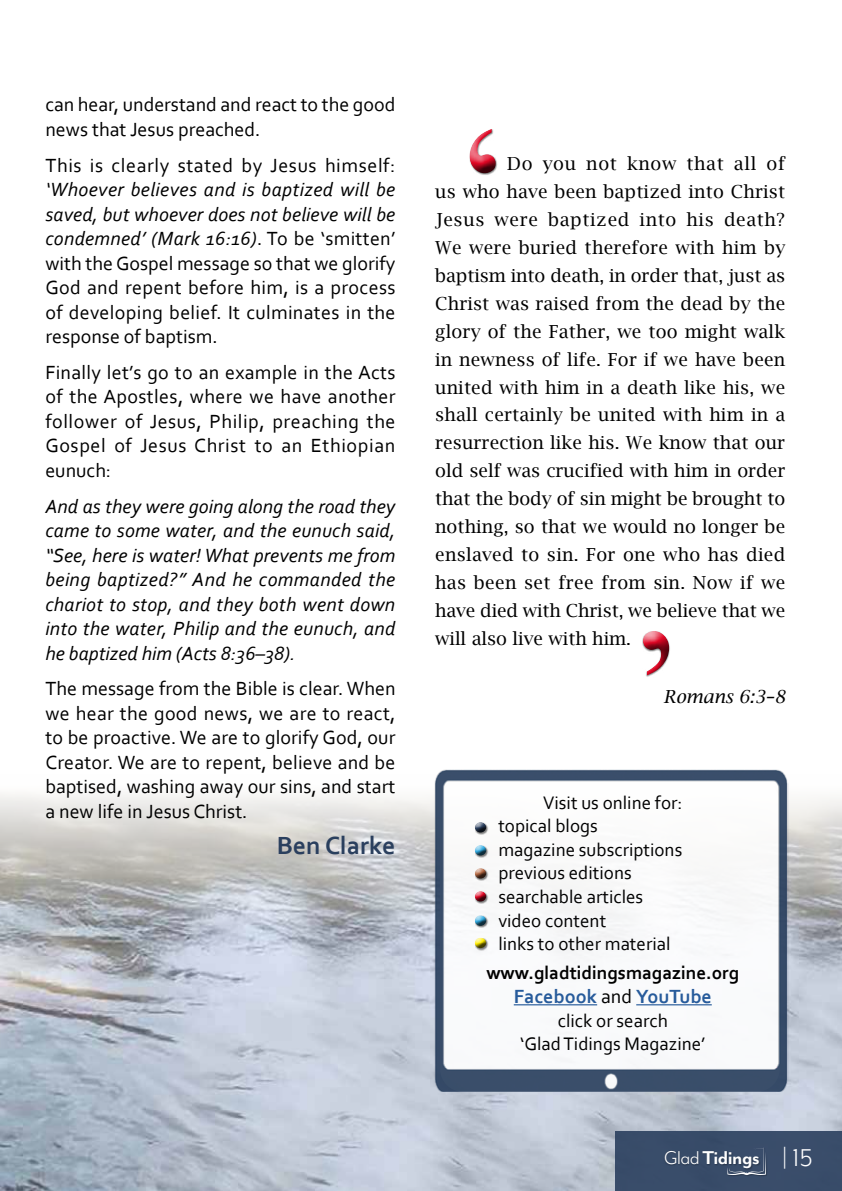
<style>
.page{position:relative;width:842px;height:1191px;background:#fff}
.page>*{position:absolute;margin:0;border:0;box-sizing:border-box;transform-origin:0 0}
.t1{font:176px "Times New Roman";color:#e10725}
.t2{font:700 26px "Corbel";color:#2a3f5e}
.t3{font:700 21.4px "Mr Eaves Mod OT";letter-spacing:-.025em;color:#fff}
.t4{font:20px/24.4px "Corbel";color:#000;text-align:justify}
.t5{font:italic 20px/24.4px "Corbel";letter-spacing:.01em;color:#000;text-align:justify}
.t6{font:20px "Corbel";letter-spacing:.03em;color:#000}
.t7{font:700 20px "Corbel";color:#275b9b}
.t8{font:19px/23.6px "Corbel";color:#000;text-align:center}
.t9{font:700 19px "Corbel";color:#000}
.t10{font:18px/28px "Lucida Bright";letter-spacing:-.005em;color:#000;text-align:justify}
.t11{font:italic 18px "Lucida Bright";color:#000}
.s1{font-style:italic}
.s2{font-weight:400;color:#000}
.s3{font-weight:400}
.s4{font-weight:400;font-size:28px}
</style>
<div class="page">
<img style="left:0;top:794px;width:842px;height:397px">
<div style="left:632px;top:630px;width:52px;height:60px;background:#000;opacity:.75"></div>
<div style="left:460px;top:120px;width:51px;height:68px;background:#000;opacity:.75"></div>
<img style="left:433px;top:769px;width:356px;height:322px">
<hr style="left:514px;top:1004px;width:83px;height:1px;background:#275b9b">
<hr style="left:636px;top:1004px;width:76px;height:1px;background:#275b9b">
<div style="left:475px;top:891px;width:13px;height:13px;background:#000;opacity:.5"></div>
<div style="left:473px;top:888px;width:16px;height:12px;background:#f7f7f7"></div>
<div style="left:473px;top:890px;width:16px;height:12px;background:#000;opacity:.75"></div>
<div style="left:475px;top:822px;width:13px;height:13px;background:#000;opacity:.5"></div>
<div style="left:473px;top:819px;width:16px;height:12px;background:#fff"></div>
<div style="left:473px;top:822px;width:16px;height:11px;background:#000;opacity:.75"></div>
<div style="left:475px;top:845px;width:13px;height:13px;background:#000;opacity:.5"></div>
<div style="left:473px;top:842px;width:16px;height:12px;background:#fff"></div>
<div style="left:473px;top:845px;width:16px;height:11px;background:#000;opacity:.75"></div>
<div style="left:475px;top:868px;width:13px;height:13px;background:#000;opacity:.5"></div>
<div style="left:473px;top:865px;width:16px;height:12px;background:#f8f8f8"></div>
<div style="left:473px;top:868px;width:16px;height:11px;background:#000;opacity:.75"></div>
<div style="left:475px;top:937px;width:13px;height:13px;background:#000;opacity:.5"></div>
<div style="left:473px;top:935px;width:16px;height:11px;background:#fff"></div>
<div style="left:473px;top:937px;width:16px;height:12px;background:#000;opacity:.75"></div>
<div style="left:475px;top:915px;width:13px;height:13px;background:#000;opacity:.5"></div>
<div style="left:473px;top:913px;width:16px;height:11px;background:#f8f9fa"></div>
<div style="left:473px;top:915px;width:16px;height:12px;background:#000;opacity:.75"></div>
<div style="left:615px;top:1131px;width:227px;height:60px;background:#394d6a"></div>
<svg style="left:727px;top:1147px;width:39px;height:28px"></svg>
<img style="left:664px;top:1147px;width:97px;height:25px">
<p class="t4" style="left:45px;top:92px;width:352px">can hear, understand and react to the good news that Jesus preached.</p>
<p class="t6" style="left:45px;top:153px;width:352px">This is clearly stated by Jesus himself:</p>
<p class="t4" style="left:45px;top:177px;width:352px"><span class="s1">‘Whoever believes and is baptized will be saved, but whoever does not believe will be condemned’ (Mark 16:16)</span>. To be ‘smitten’ with the Gospel message so that we glorify God and repent before him, is a process of developing belief. It culminates in the response of baptism.</p>
<p class="t4" style="left:45px;top:359px;width:352px">Finally let’s go to an example in the Acts of the Apostles, where we have another follower of Jesus, Philip, preaching the Gospel of Jesus Christ to an Ethiopian eunuch:</p>
<p class="t5" style="left:45px;top:493px;width:351px">And as they were going along the road they came to some water, and the eunuch said, “See, here is water! What prevents me from being baptized?” And he commanded the chariot to stop, and they both went down into the water, Philip and the eunuch, and he baptized him (Acts 8:36–38).</p>
<p class="t4" style="left:45px;top:676px;width:352px">The message from the Bible is clear. When we hear the good news, we are to react, to be proactive. We are to glorify God, our Creator. We are to repent, believe and be baptised, washing away our sins, and start a new life in Jesus Christ.</p>
<h2 class="t2" style="left:277px;top:828px;width:120px">Ben Clarke</h2>
<h1 class="t1" style="left:454px;top:65px;width:60px">‘</h1>
<p class="t10" style="left:435px;top:149px;width:352px;text-indent:72px">Do you not know that all of us who have been baptized into Christ Jesus were baptized into his death?<br>We were buried therefore with him by baptism into death, in order that, just as Christ was raised from the dead by the glory of the Father, we too might walk in newness of life. For if we have been united with him in a death like his, we shall certainly be united with him in a resurrection like his. We know that our old self was crucified with him in order that the body of sin might be brought to nothing, so that we would no longer be enslaved to sin. For one who has died has been set free from sin. Now if we have died with Christ, we believe that we will also live with him.</p>
<h1 class="t1" style="left:626px;top:567px;width:60px">’</h1>
<p class="t11" style="left:663px;top:686px;width:123px">Romans 6:3–8</p>
<p class="t8" style="left:543px;top:790px;width:141px">Visit us online for:</p>
<p class="t8" style="left:476px;top:813px;width:123px">• topical blogs</p>
<p class="t8" style="left:476px;top:837px;width:207px">• magazine subscriptions</p>
<p class="t8" style="left:476px;top:860px;width:157px">• previous editions</p>
<p class="t8" style="left:476px;top:884px;width:168px">• searchable articles</p>
<p class="t8" style="left:476px;top:908px;width:131px">• video content</p>
<p class="t8" style="left:476px;top:931px;width:196px">• links to other material</p>
<p class="t9" style="left:486px;top:961px;width:254px">www.gladtidingsmagazine.org</p>
<p class="t7" style="left:514px;top:984px;width:199px">Facebook <span class="s2">and</span> YouTube</p>
<p class="t8" style="left:520px;top:1008px;width:187px">click or search<br>‘Glad Tidings Magazine’</p>
<p class="t3" style="left:664px;top:1146px;width:150px"><span class="s3">Glad</span> Tidings <span class="s4">| 15</span></p>
</div>
